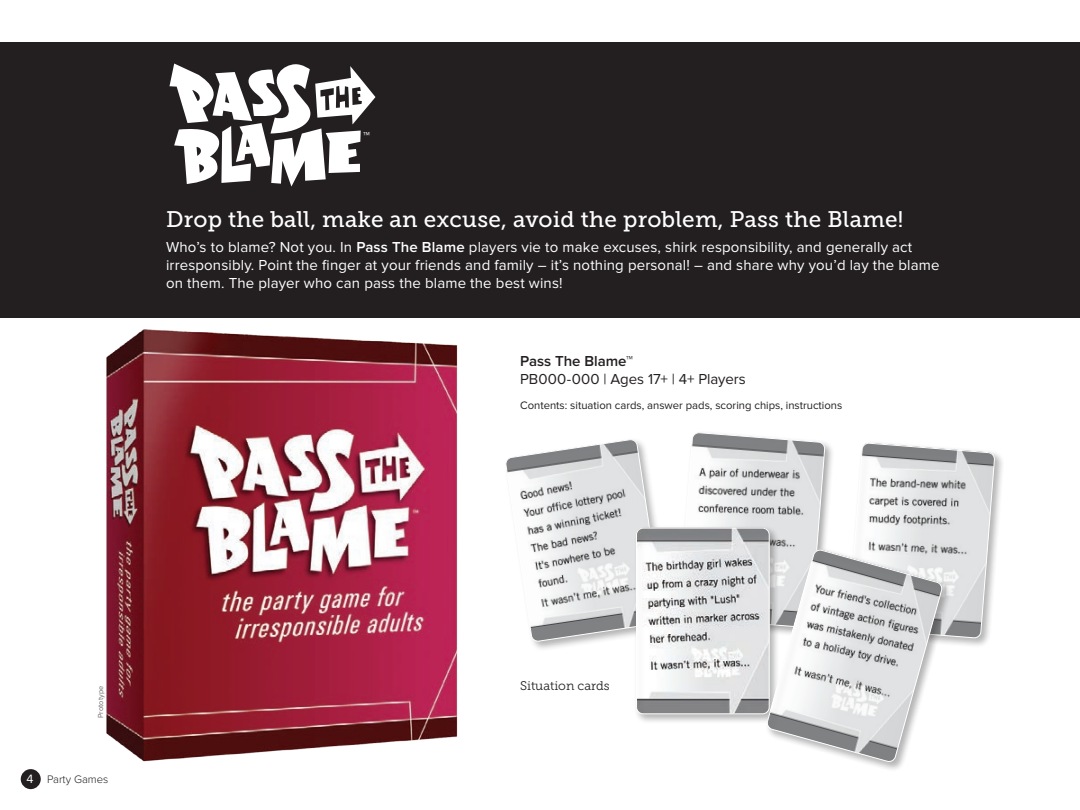
<style>
.page{position:relative;width:1080px;height:810px;background:#fff}
.page>*{position:absolute;margin:0;border:0;box-sizing:border-box;transform-origin:0 0}
.t1{font:22.5px "Museo Slab 500";letter-spacing:.01em;color:#fff}
.t2{font:15px/18px "Proxima Nova";letter-spacing:.01em;color:#fff}
.Paragraph_Style_1{font:15px "Proxima Nova";color:#231f20}
.Paragraph_Style_1-2{font:600 15px "Proxima Nova";letter-spacing:-.005em;color:#231f20}
.t3{font:12.5px "Museo Slab 300";color:#231f20}
.t4{font:11.25px "Proxima Nova";color:#231f20}
.t5{font:300 11.25px "Proxima Nova";color:#231f20}
.t6{font:7.5px "Proxima Nova";color:#6c6d70}
.s1{font-weight:600}
.s2{font-weight:400}
.s3{font-weight:400;font-size:12.5px;color:#fff}
</style>
<div class="page">
<div style="left:21px;top:769px;width:20px;height:20px;background:#231f20;border-radius:50%"></div>
<div style="left:846px;top:441px;width:159px;height:207px;background:#231f20;opacity:.49"></div>
<div style="left:0;top:43px;width:1080px;height:275px;background:#231f20"></div>
<img style="left:106px;top:329px;width:352px;height:433px">
<svg style="left:169px;top:64px;width:206px;height:123px"></svg>
<svg style="left:506px;top:432px;width:489px;height:290px"></svg>
<div style="left:765px;top:548px;width:187px;height:224px;background:#231f20;opacity:.49"></div>
<svg style="left:767px;top:549px;width:175px;height:213px"></svg>
<p class="t2" style="left:363px;top:128px;width:8px">™</p>
<p class="t1" style="left:166px;top:207px;width:739px">Drop the ball, make an excuse, avoid the problem, Pass the Blame!</p>
<p class="t2" style="left:166px;top:238px;width:775px">Who’s to blame? Not you. In <span class="s1">Pass The Blame</span> players vie to make excuses, shirk responsibility, and generally act irresponsibly. Point the finger at your friends and family – it’s nothing personal! – and share why you’d lay the blame on them. The player who can pass the blame the best wins!</p>
<p class="Paragraph_Style_1-2" style="left:520px;top:353px;width:114px">Pass The Blame<span class="s2">™</span></p>
<p class="Paragraph_Style_1" style="left:520px;top:371px;width:227px">PB000-000 | Ages 17+ | 4+ Players</p>
<p class="t4" style="left:520px;top:399px;width:324px">Contents: situation cards, answer pads, scoring chips, instructions</p>
<p class="t6" style="left:96px;top:718px;width:34px;rotate:-90deg">Prototype</p>
<p class="t5" style="left:27px;top:773px;width:83px"><span class="s3">4</span> Party Games</p>
<p class="t3" style="left:520px;top:679px;width:91px">Situation cards</p>
</div>
